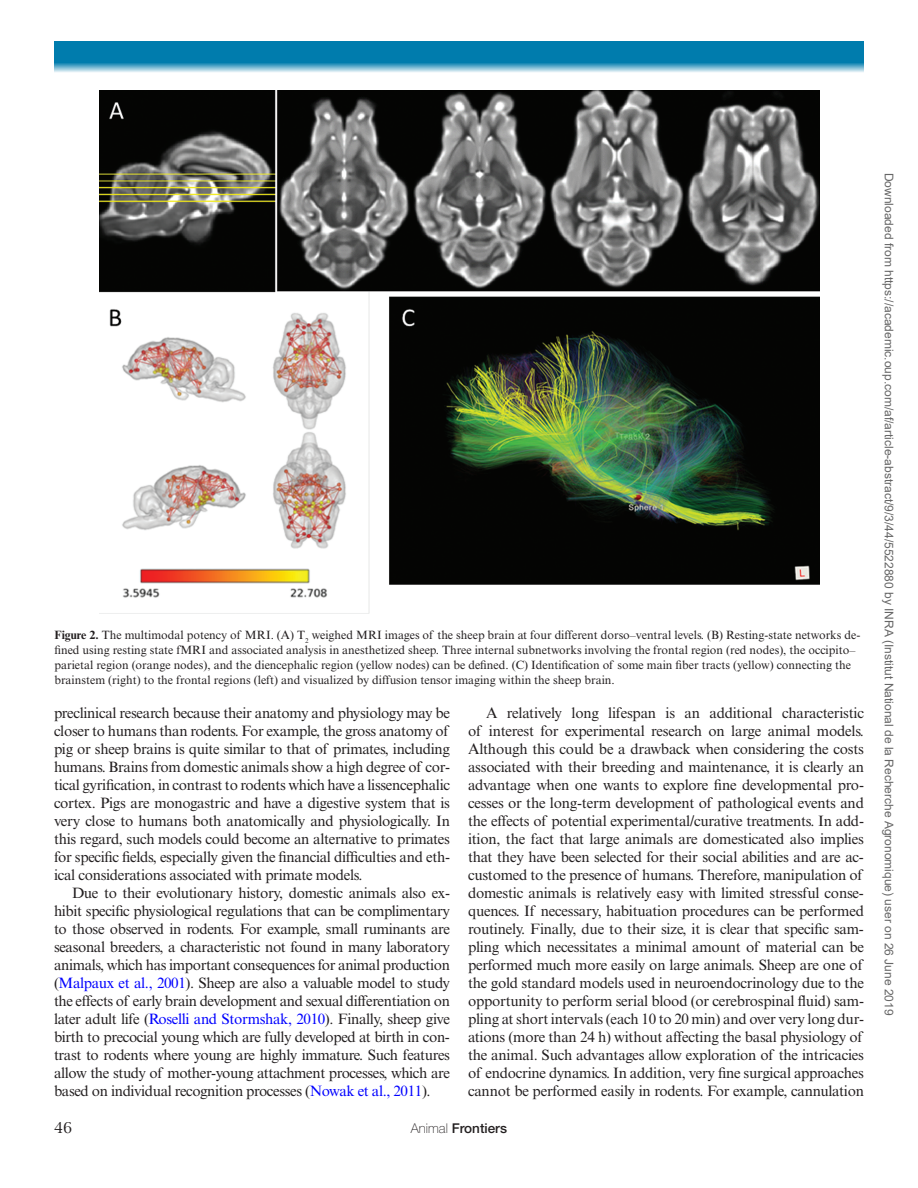
<style>
.page{position:relative;width:918px;height:1188px;background:#fff}
.page>*{position:absolute;margin:0;border:0;box-sizing:border-box;transform-origin:0 0}
.t1{font:15px/18px "Times New Roman MT Std";letter-spacing:-.02em;color:#231f20;text-align:justify}
.t2{font:15px "Lucida Bright";color:#231f20}
.t3{font:500 13.5px "Helvetica Neue LT Std";color:#231f20}
.t4{font:12px/15px "Times New Roman MT Std";color:#231f20}
.t5{font:12px "Arial";color:#666}
.s1{font-weight:700}
.s2{color:#00f}
.s3{font-weight:100}
</style>
<div class="page">
<svg style="left:54px;top:41px;width:810px;height:31px;background:#238eb8"></svg>
<img style="left:100px;top:90px;width:719px;height:523px">
<p class="t4" style="left:54px;top:627px;width:807px"><span class="s1">Figure 2.</span> The multimodal potency of MRI. (A) T<sub>2</sub> weighed MRI images of the sheep brain at four different dorso–ventral levels. (B) Resting-state networks de&shy;fined using resting state fMRI and associated analysis in anesthetized sheep. Three internal subnetworks involving the frontal region (red nodes), the occipito– parietal region (orange nodes), and the diencephalic region (yellow nodes) can be defined. (C) Identification of some main fiber tracts (yellow) connecting the brainstem (right) to the frontal regions (left) and visualized by diffusion tensor imaging within the sheep brain.</p>
<p class="t1" style="left:54px;top:704px;width:398px">preclinical research because their anatomy and physiology may be closer to humans than rodents. For example, the gross anatomy of pig or sheep brains is quite similar to that of primates, including humans. Brains from domestic animals show a high degree of cor&shy;tical gyrification, in contrast to rodents which have a lissencephalic cortex. Pigs are monogastric and have a digestive system that is very close to humans both anatomically and physiologically. In this regard, such models could become an alternative to primates for specific fields, especially given the financial difficulties and eth&shy;ical considerations associated with primate models.</p>
<p class="t1" style="left:54px;top:884px;width:398px;text-indent:18px">Due to their evolutionary history, domestic animals also ex&shy;hibit specific physiological regulations that can be complimentary to those observed in rodents. For example, small ruminants are seasonal breeders, a characteristic not found in many laboratory animals, which has important consequences for animal production (<span class="s2">Malpaux et al., 2001</span>). Sheep are also a valuable model to study the effects of early brain development and sexual differentiation on later adult life (<span class="s2">Roselli and Stormshak, 2010</span>). Finally, sheep give birth to precocial young which are fully developed at birth in con&shy;trast to rodents where young are highly immature. Such features allow the study of mother-young attachment processes, which are based on individual recognition processes (<span class="s2">Nowak et al., 2011</span>).</p>
<p class="t1" style="left:468px;top:704px;width:398px;text-indent:18px">A relatively long lifespan is an additional characteristic of interest for experimental research on large animal models.<br>Although this could be a drawback when considering the costs associated with their breeding and maintenance, it is clearly an advantage when one wants to explore fine developmental pro&shy;cesses or the long-term development of pathological events and the effects of potential experimental/curative treatments. In add&shy;ition, the fact that large animals are domesticated also implies that they have been selected for their social abilities and are ac&shy;customed to the presence of humans. Therefore, manipulation of domestic animals is relatively easy with limited stressful conse&shy;quences. If necessary, habituation procedures can be performed routinely. Finally, due to their size, it is clear that specific sam&shy;pling which necessitates a minimal amount of material can be performed much more easily on large animals. Sheep are one of the gold standard models used in neuroendocrinology due to the opportunity to perform serial blood (or cerebrospinal fluid) sam&shy;pling at short intervals (each 10 to 20 min) and over very long dur&shy;ations (more than 24 h) without affecting the basal physiology of the animal. Such advantages allow exploration of the intricacies of endocrine dynamics. In addition, very fine surgical approaches cannot be performed easily in rodents. For example, cannulation</p>
<p class="t2" style="left:54px;top:1119px;width:20px">46</p>
<p class="t3" style="left:411px;top:1120px;width:98px"><span class="s3">Animal</span> Frontiers</p>
<p class="t5" style="left:893px;top:173px;width:844px;rotate:90deg">Downloaded from https://academic.oup.com/af/article-abstract/9/3/44/5522880 by INRA (Institut National de la Recherche Agronomique) user on 26 June 2019</p>
</div>
